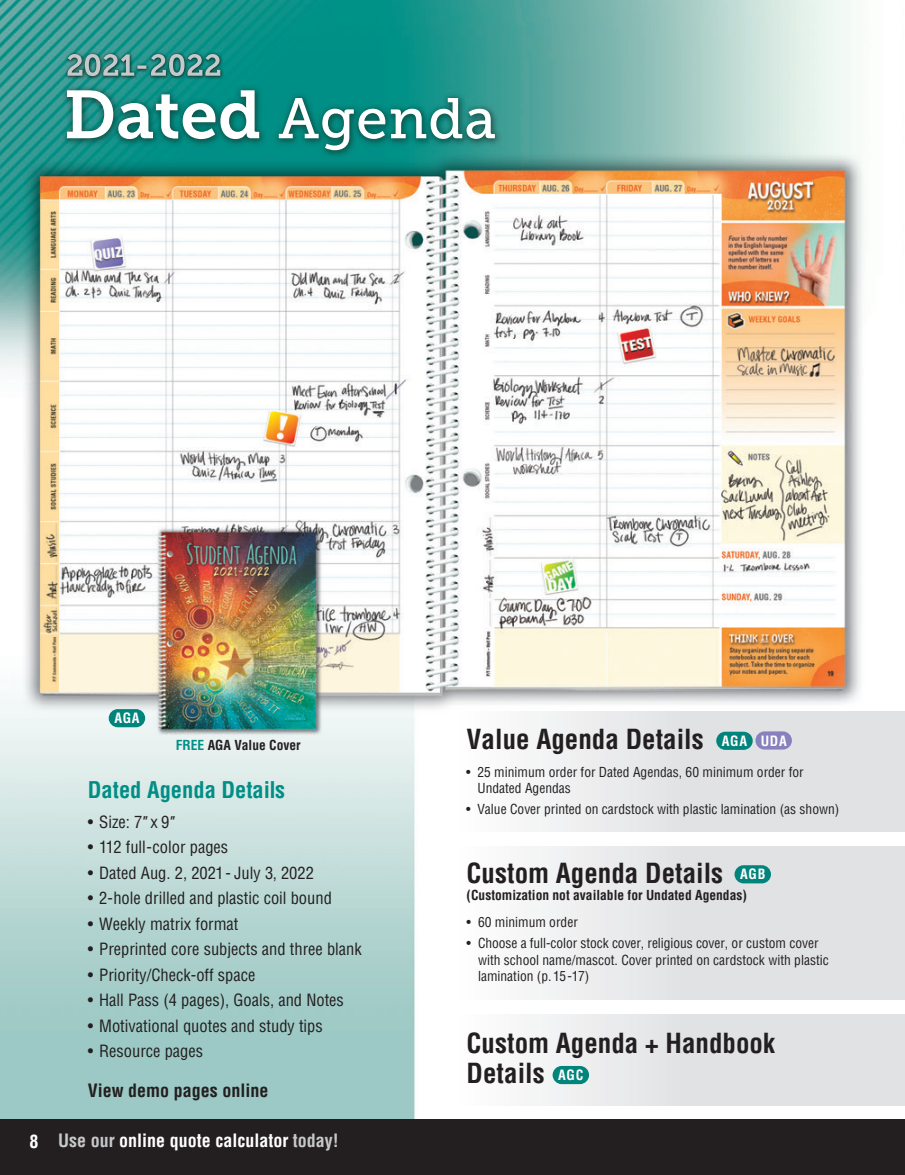
<style>
.page{position:relative;width:905px;height:1175px;background:#fff}
.page>*{position:absolute;margin:0;border:0;box-sizing:border-box;transform-origin:0 0}
.t1{font:700 condensed 27px/30px "Helvetica";color:#231f20}
.t2{font:700 condensed 22.5px "Helvetica";color:#008f86}
.t3{font:700 condensed 18px "Helvetica";color:#fff}
.t4{font:700 condensed 18px "Helvetica";color:#231f20}
.t5{font:condensed 16.5px "Helvetica";color:#231f20}
.t6{font:700 condensed 13.8px "Helvetica";letter-spacing:.05em;color:#fff}
.t7{font:condensed 13.5px/16.5px "Helvetica";color:#231f20}
.t8{font:700 condensed 13.5px "Helvetica";color:#231f20}
.s1{color:#008f86}
.s2{font-family:"Helvetica Ultra Compressed";font-stretch:normal}
.s3{color:#c7c8ca}
</style>
<div class="page">
<img style="left:0;top:0;width:904px;height:1119px">
<div style="left:0;top:1119px;width:904px;height:55px;background:#231f20"></div>
<img style="left:67px;top:90px;width:428px;height:49px">
<img style="left:67px;top:54px;width:153px;height:22px">
<div style="left:452px;top:1014px;width:452px;height:91px;background:linear-gradient(to right,#f8f8f9,#dadbdd)"></div>
<div style="left:452px;top:846px;width:452px;height:153px;background:linear-gradient(to right,#f8f8f9,#dadbdd)"></div>
<div style="left:452px;top:712px;width:452px;height:119px;background:linear-gradient(to right,#f8f8f9,#d9dbdd)"></div>
<div style="left:109px;top:709px;width:36px;height:18px;background:#00847b;border-radius:9px"></div>
<div style="left:716px;top:731px;width:36px;height:19px;background:#00847b;border-radius:9px"></div>
<div style="left:552px;top:1066px;width:37px;height:18px;background:#00847b;border-radius:9px"></div>
<div style="left:755px;top:731px;width:36px;height:18px;background:#8781bd;border-radius:9px"></div>
<div style="left:734px;top:865px;width:37px;height:18px;background:#00847b;border-radius:9px"></div>
<h3 class="t3" style="left:29px;top:1130px;width:10px">8</h3>
<p class="t6" style="left:114px;top:710px;width:27px">AGA</p>
<p class="t8" style="left:176px;top:736px;width:126px"><span class="s1">FREE</span> AGA Value Cover</p>
<h2 class="t2" style="left:88px;top:776px;width:199px">Dated Agenda Details</h2>
<p class="t5" style="left:88px;top:811px;width:89px">• Size: 7<span class="s2">”</span> x 9<span class="s2">”</span></p>
<p class="t5" style="left:88px;top:837px;width:142px">• 112 full-color pages</p>
<p class="t5" style="left:88px;top:862px;width:228px">• Dated Aug. 2, 2021 - July 3, 2022</p>
<p class="t5" style="left:88px;top:888px;width:246px">• 2-hole drilled and plastic coil bound</p>
<p class="t5" style="left:88px;top:913px;width:152px">• Weekly matrix format</p>
<p class="t5" style="left:88px;top:939px;width:275px">• Preprinted core subjects and three blank</p>
<p class="t5" style="left:88px;top:964px;width:169px">• Priority/Check-off space</p>
<p class="t5" style="left:88px;top:990px;width:258px">• Hall Pass (4 pages), Goals, and Notes</p>
<p class="t5" style="left:88px;top:1015px;width:237px">• Motivational quotes and study tips</p>
<p class="t5" style="left:88px;top:1041px;width:117px">• Resource pages</p>
<h3 class="t4" style="left:88px;top:1079px;width:182px">View demo pages online</h3>
<h3 class="t3" style="left:58px;top:1130px;width:282px"><span class="s3">Use our</span> online quote calculator <span class="s3">today!</span></h3>
<h1 class="t1" style="left:466px;top:724px;width:239px">Value Agenda Details</h1>
<p class="t7" style="left:477px;top:763px;width:328px;text-indent:-11px">• 25 minimum order for Dated Agendas, 60 minimum order for<br>Undated Agendas</p>
<p class="t7" style="left:466px;top:800px;width:375px">• Value Cover printed on cardstock with plastic lamination (as shown)</p>
<p class="t6" style="left:760px;top:732px;width:28px">UDA</p>
<p class="t6" style="left:721px;top:732px;width:27px">AGA</p>
<h1 class="t1" style="left:466px;top:858px;width:258px">Custom Agenda Details</h1>
<p class="t8" style="left:466px;top:886px;width:282px">(Customization not available for Undated Agendas)</p>
<p class="t6" style="left:740px;top:866px;width:27px">AGB</p>
<p class="t7" style="left:466px;top:913px;width:113px">• 60 minimum order</p>
<p class="t7" style="left:478px;top:934px;width:352px;text-indent:-11px">• Choose a full-color stock cover, religious cover, or custom cover with school name/mascot. Cover printed on cardstock with plastic lamination (p. 15-17)</p>
<h1 class="t1" style="left:466px;top:1028px;width:310px">Custom Agenda + Handbook<br>Details</h1>
<p class="t6" style="left:558px;top:1066px;width:27px">AGC</p>
</div>
